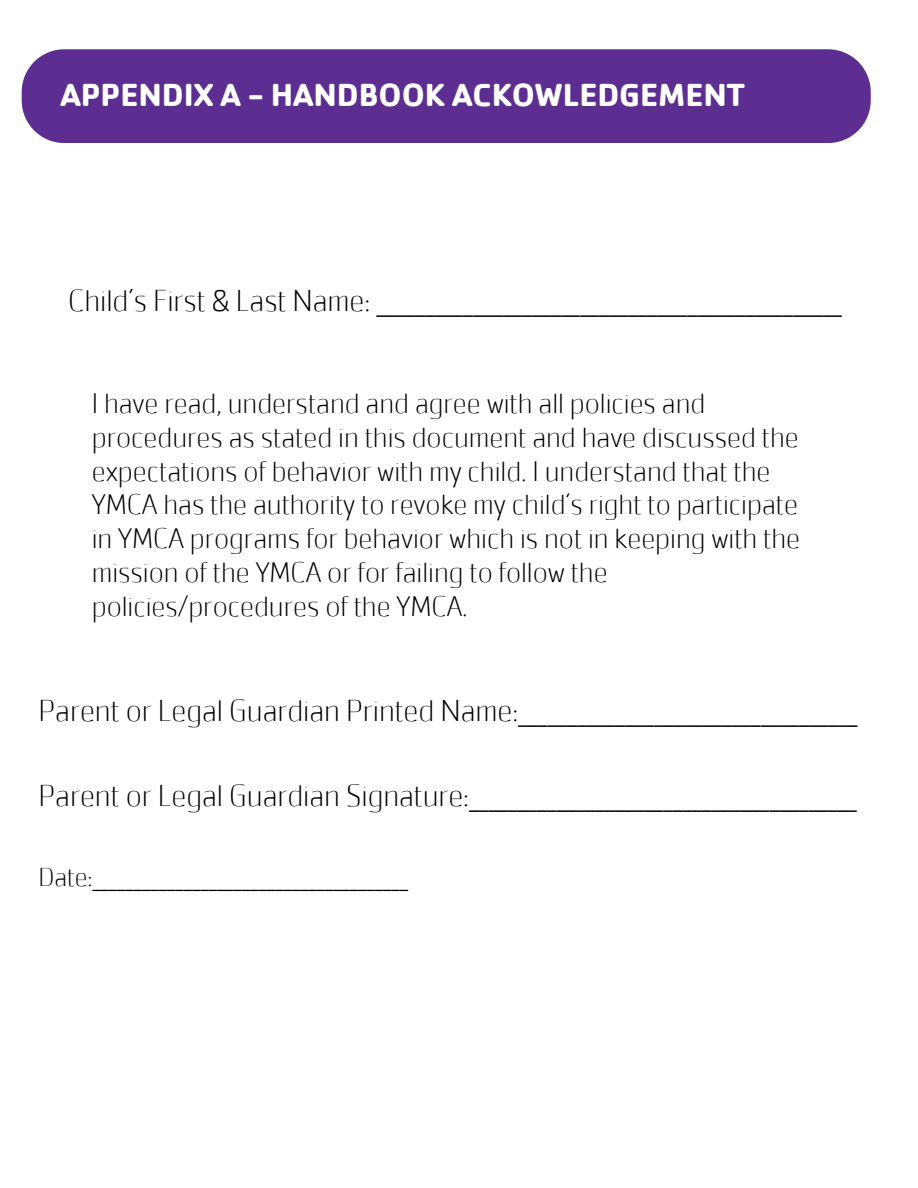
<style>
.page{position:relative;width:918px;height:1188px;background:#fff}
.page>*{position:absolute;margin:0;border:0;box-sizing:border-box;transform-origin:0 0}
.t1{font:700 33px "Cachet W05";color:#fff}
.t2{font:200 31.5px "Cachet W05";letter-spacing:-.005em;color:#000}
.t3{font:200 29.4px/33.8px "Cachet W05";color:#000}
.t4{font:200 27px "Cachet W05";color:#000}
</style>
<div class="page">
<div style="left:22px;top:49px;width:849px;height:94px;background:#5c2e91"></div>
<h1 class="t1" style="left:61px;top:74px;width:686px">APPENDIX A - HANDBOOK ACKOWLEDGEMENT</h1>
<p class="t2" style="left:68px;top:283px;width:775px">Child’s First &amp; Last Name: ________________________________________________</p>
<h2 class="t3" style="left:92px;top:387px;width:710px">I have read, understand and agree with all policies and procedures as stated in this document and have discussed the expectations of behavior with my child. I understand that the YMCA has the authority to revoke my child’s right to participate in YMCA programs for behavior which is not in keeping with the mission of the YMCA or for failing to follow the policies/procedures of the YMCA.</h2>
<h2 class="t2" style="left:39px;top:693px;width:821px">Parent or Legal Guardian Printed Name:___________________________________</h2>
<h2 class="t2" style="left:39px;top:778px;width:820px">Parent or Legal Guardian Signature:________________________________________</h2>
<p class="t4" style="left:39px;top:862px;width:371px">Date:______________________________________</p>
</div>
